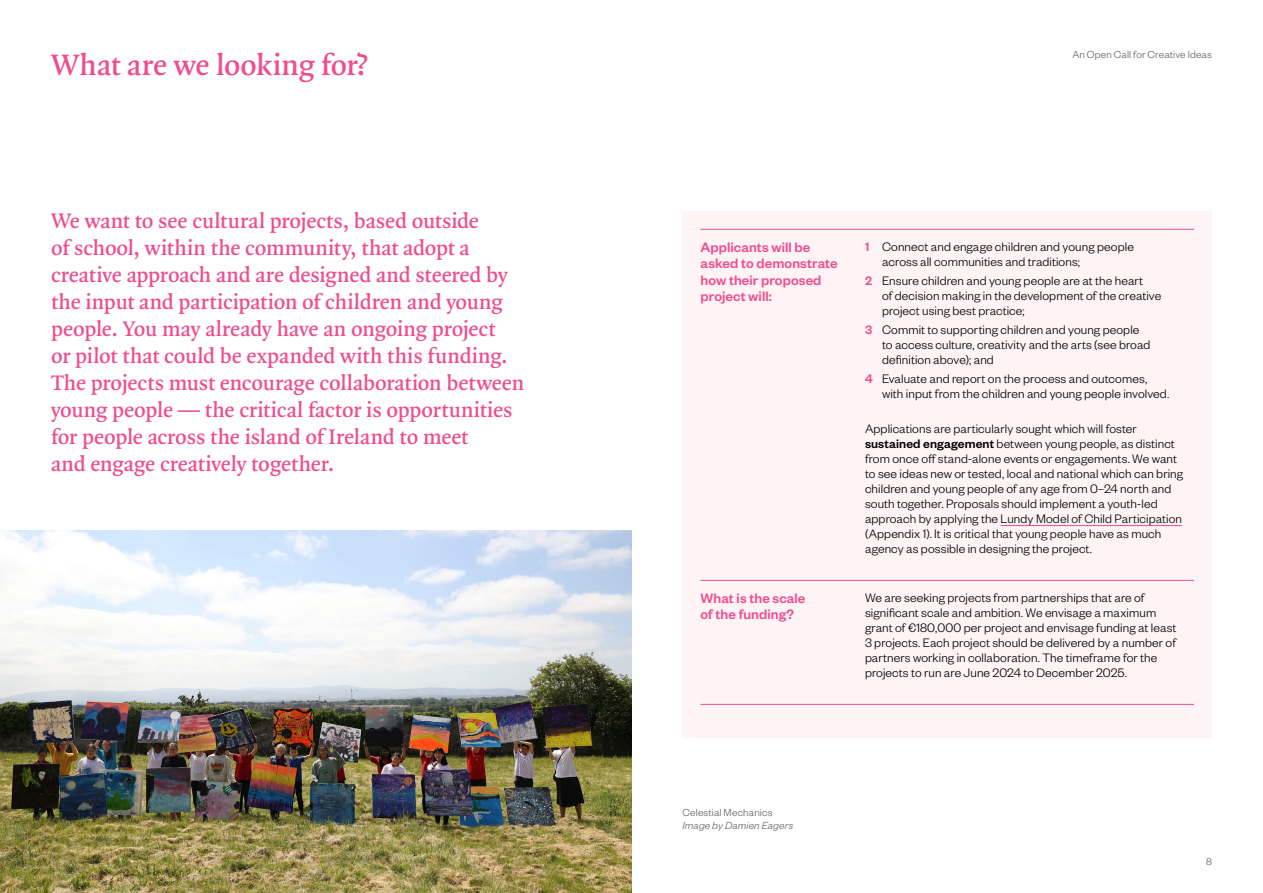
<style>
.page{position:relative;width:1263px;height:893px;background:#fff}
.page>*{position:absolute;margin:0;border:0;box-sizing:border-box;transform-origin:0 0}
.t1{font:600 31.5px "Quadraat OT";letter-spacing:-.005em;color:#ef4d8f}
.t2{font:600 22.5px/27px "Quadraat OT";letter-spacing:-.005em;color:#ef4d8f}
.t3{font:500 15px/16.5px "Founders Grotesk";letter-spacing:.005em;color:#ef4d8f}
.t4{font:300 13.5px/15px "Founders Grotesk";letter-spacing:.005em;color:#000}
.t5{font:300 11.25px "Founders Grotesk";letter-spacing:.015em;color:#636466}
.t6{font:italic 300 11.25px "Founders Grotesk";letter-spacing:.015em;color:#636466}
.s1{font-weight:500;color:#ef4d8f}
.s2{font-weight:500}
</style>
<div class="page">
<div style="left:682px;top:211px;width:530px;height:526px;background:#fef4f6"></div>
<img style="left:0;top:531px;width:631px;height:362px">
<hr style="left:700px;top:229px;width:165px;height:1px;background:#ef4d8f">
<hr style="left:865px;top:229px;width:329px;height:1px;background:#ef4d8f">
<hr style="left:700px;top:580px;width:165px;height:1px;background:#ef4d8f">
<hr style="left:865px;top:580px;width:329px;height:1px;background:#ef4d8f">
<hr style="left:700px;top:704px;width:165px;height:1px;background:#ef4d8f">
<hr style="left:865px;top:704px;width:329px;height:1px;background:#ef4d8f">
<hr style="left:1000px;top:525px;width:182px;height:1px;background:#ef4d8f">
<h1 class="t1" style="left:51px;top:43px;width:319px">What are we looking for?</h1>
<p class="t2" style="left:51px;top:207px;width:475px">We want to see cultural projects, based outside<br>of school, within the community, that adopt a creative approach and are designed and steered by the input and participation of children and young people. You may already have an ongoing project<br>or pilot that could be expanded with this funding.<br>The projects must encourage collaboration between young people — the critical factor is opportunities for people across the island of Ireland to meet<br>and engage creatively together.</p>
<p class="t5" style="left:1072px;top:48px;width:141px">An Open Call for Creative Ideas</p>
<p class="t3" style="left:700px;top:238px;width:139px">Applicants will be asked to demonstrate how their proposed project will:</p>
<p class="t4" style="left:882px;top:238px;width:253px;text-indent:-17px"><span class="s1">1</span> Connect and engage children and young people across all communities and traditions;</p>
<p class="t4" style="left:882px;top:272px;width:281px;text-indent:-17px"><span class="s1">2</span> Ensure children and young people are at the heart<br>of decision making in the development of the creative project using best practice;</p>
<p class="t4" style="left:882px;top:322px;width:270px;text-indent:-17px"><span class="s1">3</span> Commit to supporting children and young people to access culture, creativity and the arts (see broad definition above); and</p>
<p class="t4" style="left:882px;top:371px;width:289px;text-indent:-17px"><span class="s1">4</span> Evaluate and report on the process and outcomes, with input from the children and young people involved.</p>
<p class="t4" style="left:865px;top:420px;width:320px">Applications are particularly sought which will foster <span class="s2">sustained engagement</span> between young people, as distinct from once off stand-alone events or engagements. We want to see ideas new or tested, local and national which can bring children and young people of any age from 0–24 north and south together. Proposals should implement a youth-led approach by applying the Lundy Model of Child Participation (Appendix 1). It is critical that young people have as much agency as possible in designing the project.</p>
<p class="t3" style="left:700px;top:589px;width:106px">What is the scale of the funding?</p>
<p class="t4" style="left:865px;top:589px;width:313px">We are seeking projects from partnerships that are of significant scale and ambition. We envisage a maximum grant of €180,000 per project and envisage funding at least 3 projects. Each project should be delivered by a number of partners working in collaboration. The timeframe for the projects to run are June 2024 to December 2025.</p>
<p class="t5" style="left:682px;top:805px;width:91px">Celestial Mechanics</p>
<p class="t6" style="left:682px;top:819px;width:112px">Image by Damien Eagers</p>
<p class="t5" style="left:51px;top:854px;width:7px">7</p>
<p class="t5" style="left:1206px;top:854px;width:7px">8</p>
</div>
